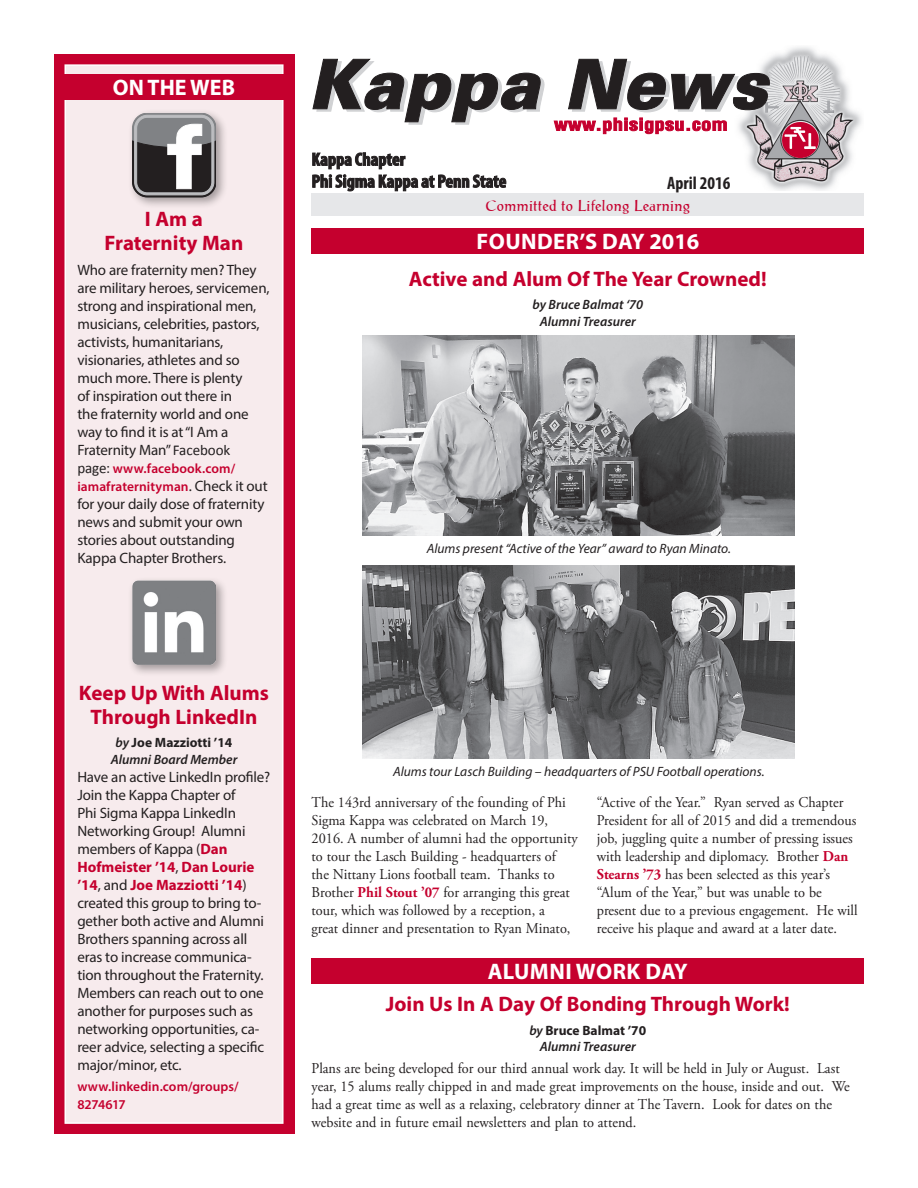
<style>
.page{position:relative;width:918px;height:1188px;background:#fff}
.page>*{position:absolute;margin:0;border:0;box-sizing:border-box;transform-origin:0 0}
._1_Heading_-_Primary{font:700 22.5px "Myriad Pro";letter-spacing:.01em;color:#fff}
._2_Headline{font:700 21px/24px "Myriad Pro";color:#c5002e;text-align:center}
._11_Q_A_Question{font:700 condensed 18px "Myriad Pro";color:#231f20}
._3_Frat_News_Body{font:15px/18px "Adobe Garamond Pro";color:#231f20;scale:.95 1}
._2_List{font:15px/18px "Myriad Pro";letter-spacing:-.01em;color:#231f20}
._11_Q_A_Question-2{font:15px "Prose Antique Plain";letter-spacing:.025em;color:#c5002e}
._5_Caption{font:italic 13.5px "Myriad Pro";color:#231f20}
._2_List-2{font:600 13.5px/18px "Myriad Pro";letter-spacing:.005em;color:#c5002e}
._2_Byline{font:italic 600 13.5px "Myriad Pro";color:#231f20}
._2_Byline-2{font:700 13.5px "Myriad Pro";color:#231f20}
.s1{font-family:"Calibri"}
.s2{font-family:"Calibri";font-weight:400;font-size:15px;color:#231f20}
.s3{font-weight:400;font-size:15px;color:#231f20}
.s4{font-weight:600;font-style:italic}
.s5{font-weight:700;color:#c5002e}
</style>
<div class="page">
<div style="left:312px;top:228px;width:552px;height:26px;background:#c5002e"></div>
<div style="left:54px;top:54px;width:240px;height:1080px;background:#c5002e"></div>
<div style="left:65px;top:64px;width:219px;height:1060px;background:#f7ebed;border:2px solid #fff"></div>
<img style="left:742px;top:47px;width:120px;height:143px">
<svg style="left:312px;top:59px;width:233px;height:66px"></svg>
<svg style="left:554px;top:59px;width:221px;height:75px"></svg>
<svg style="left:312px;top:152px;width:195px;height:40px"></svg>
<svg style="left:783px;top:122px;width:36px;height:35px"></svg>
<div style="left:783px;top:122px;width:36px;height:35px;border:1px solid #fff;border-radius:50%"></div>
<div style="left:54px;top:74px;width:240px;height:26px;background:#c5002e"></div>
<div style="left:312px;top:194px;width:552px;height:22px;background:#e6e7e9"></div>
<img style="left:363px;top:336px;width:432px;height:200px">
<img style="left:363px;top:566px;width:432px;height:193px">
<div style="left:312px;top:958px;width:552px;height:26px;background:#c5002e"></div>
<div style="left:128px;top:577px;width:100px;height:99px;background:#231f20;opacity:.4"></div>
<img style="left:132px;top:581px;width:84px;height:84px">
<div style="left:128px;top:109px;width:100px;height:100px;background:#231f20;opacity:.4"></div>
<svg style="left:132px;top:115px;width:84px;height:82px;background:#79787a"></svg>
<p class="_1_Heading_-_Primary" style="left:113px;top:72px;width:124px">ON THE WEB</p>
<p class="_2_Headline" style="left:105px;top:206px;width:140px">I Am a<br>Fraternity Man</p>
<p class="_2_List" style="left:77px;top:260px;width:194px">Who are fraternity men? They are military heroes, servicemen, strong and inspirational men, musicians, celebrities, pastors, activists, humanitarians, visionaries, athletes and so much more. There is plenty<br>of inspiration out there in<br>the fraternity world and one way to find it is at “I Am a<br>Fraternity Man” <span class="s1">Facebook</span></p>
<p class="_2_List-2" style="left:77px;top:459px;width:192px"><span class="s2">page:</span> www.facebook.com/ iamafraternityman<span class="s3">. Check it out</span></p>
<p class="_2_List" style="left:77px;top:494px;width:189px">for your daily dose of fraternity news and submit your own stories about outstanding<br>Kappa Chapter Brothers.</p>
<p class="_11_Q_A_Question" style="left:667px;top:172px;width:65px">April 2016</p>
<p class="_11_Q_A_Question-2" style="left:486px;top:196px;width:206px">Committed to Lifelong Learning</p>
<p class="_1_Heading_-_Primary" style="left:476px;top:227px;width:224px">FOUNDER’S DAY 2016</p>
<p class="_2_Headline" style="left:409px;top:266px;width:359px">Active and Alum Of The Year Crowned!</p>
<p class="_2_Byline" style="left:532px;top:296px;width:112px">by Bruce Balmat ‘70</p>
<p class="_2_Byline" style="left:540px;top:313px;width:98px">Alumni Treasurer</p>
<p class="_5_Caption" style="left:427px;top:540px;width:306px">Alums present “Active of the Year” award to Ryan Minato.</p>
<p class="_2_Headline" style="left:79px;top:680px;width:192px">Keep Up With Alums<br>Through LinkedIn</p>
<p class="_2_Byline-2" style="left:116px;top:734px;width:118px"><span class="s4">by</span> Joe Mazziotti ’14</p>
<p class="_2_Byline" style="left:111px;top:751px;width:128px">Alumni Board Member</p>
<p class="_2_List" style="left:77px;top:767px;width:194px">Have an active LinkedIn profile?<br>Join the Kappa Chapter of<br>Phi Sigma Kappa LinkedIn<br>Networking Group! Alumni members of Kappa (<span class="s5">Dan<br>Hofmeister ’14</span>, <span class="s5">Dan Lourie ’14</span>, and <span class="s5">Joe Mazziotti ’14</span>) created this group to bring to&shy;gether both active and Alumni<br>Brothers spanning across all eras to increase communica&shy;tion throughout the Fraternity.<br>Members can reach out to one another for purposes such as networking opportunities, ca&shy;reer advice, selecting a specific major/minor, etc.</p>
<p class="_2_List-2" style="left:77px;top:1077px;width:163px">www.linkedin.com/groups/<br>8274617</p>
<p class="_5_Caption" style="left:393px;top:763px;width:373px">Alums tour Lasch Building – headquarters of PSU Football operations.</p>
<p class="_3_Frat_News_Body" style="left:312px;top:794px;width:282px">The 143rd anniversary of the founding of Phi Sigma Kappa was celebrated on March 19, 2016. A number of alumni had the opportunity to tour the Lasch Building - headquarters of<br>the Nittany Lions football team. Thanks to Brother <span class="s5">Phil Stout ’07</span> for arranging this great tour, which was followed by a reception, a<br>great dinner and presentation to Ryan Minato,</p>
<p class="_3_Frat_News_Body" style="left:597px;top:794px;width:276px">“Active of the Year.” Ryan served as Chapter President for all of 2015 and did a tremendous job, juggling quite a number of pressing issues with leadership and diplomacy. Brother <span class="s5">Dan Stearns ’73</span> has been selected as this year’s “Alum of the Year,” but was unable to be present due to a previous engagement. He will receive his plaque and award at a later date.</p>
<p class="_1_Heading_-_Primary" style="left:488px;top:957px;width:202px">ALUMNI WORK DAY</p>
<p class="_2_Headline" style="left:386px;top:992px;width:405px">Join Us In A Day Of Bonding Through Work!</p>
<p class="_2_Byline-2" style="left:529px;top:1021px;width:118px"><span class="s4">by</span> Bruce Balmat ’70</p>
<p class="_2_Byline" style="left:540px;top:1038px;width:98px">Alumni Treasurer</p>
<p class="_3_Frat_News_Body" style="left:312px;top:1059px;width:568px">Plans are being developed for our third annual work day. It will be held in July or August. Last year, 15 alums really chipped in and made great improvements on the house, inside and out. We had a great time as well as a relaxing, celebratory dinner at The Tavern. Look for dates on the website and in future email newsletters and plan to attend.</p>
</div>
